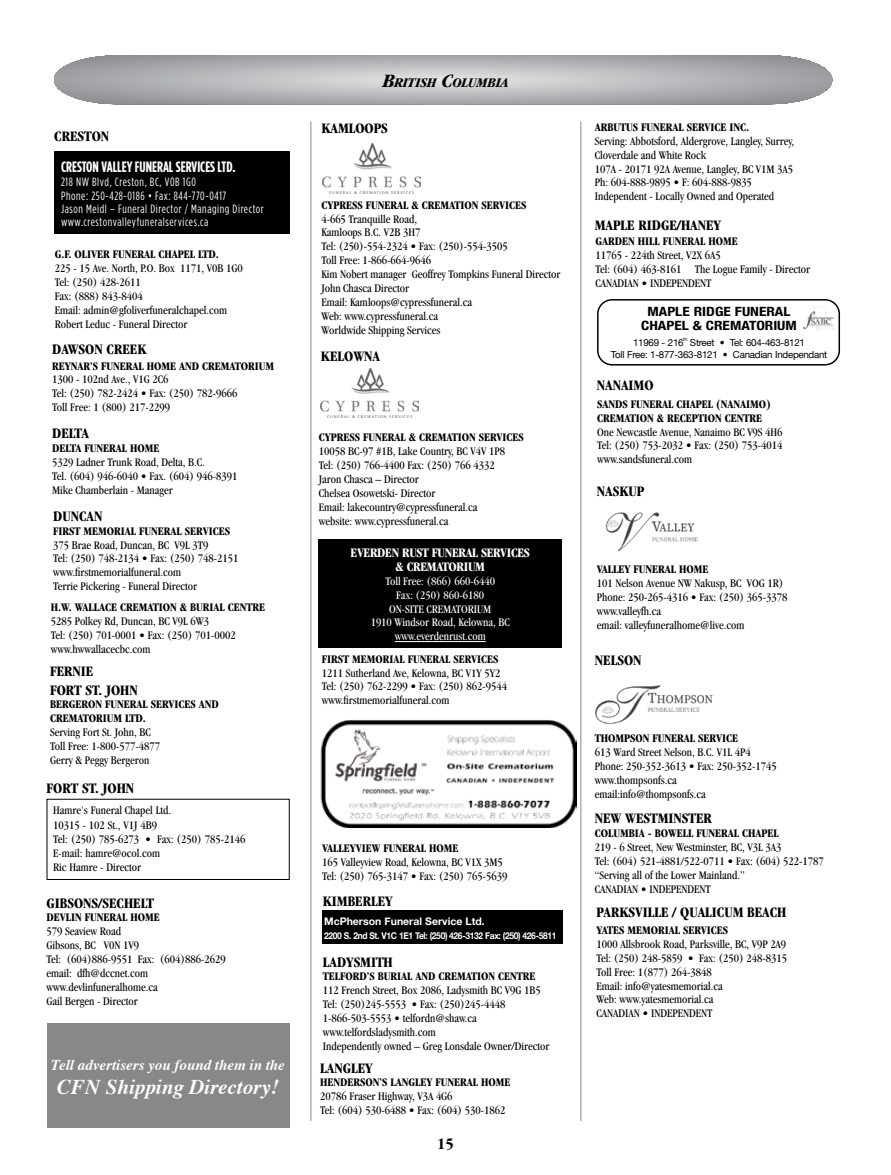
<style>
.page{position:relative;width:891px;height:1175px;background:#fff}
.page>*{position:absolute;margin:0;border:0;box-sizing:border-box;transform-origin:0 0}
.t1{font:italic 700 21px "Times";color:#fff}
.t2{font:700 condensed 16.5px "Garamond";color:#000}
.t3{font:700 condensed 15px/18.3px "Garamond";color:#000}
.t4{font:700 condensed 15px "Gotham HTF";color:#fff}
.t5{font:italic 700 15px "Times";color:#fff}
.t6{font:italic 700 condensed 13.65px "Garamond";color:#000;scale:1.1 1}
.t7{font:700 condensed 13.5px/14px "Garamond";letter-spacing:-.02em;color:#fff;text-align:center}
.t8{font:700 condensed 12.75px/13.5px "Helvetica Neue";color:#000;text-align:center;scale:1.2 1}
.t9{font:condensed 12px/13.8px "Garamond";color:#000}
.t10{font:700 condensed 12px/13.8px "Garamond";color:#000}
.t11{font:condensed 12px/13.8px "Gotham HTF";letter-spacing:.05em;color:#fff}
.t12{font:condensed 12px/13.8px "Garamond";color:#fff;text-align:center}
.t13{font:700 10.5px "Helvetica Neue";color:#fff}
.t14{font:9.75px/12px "Helvetica Neue";letter-spacing:-.025em;color:#000}
.t15{font:700 9.3px "Helvetica Neue";letter-spacing:-.04em;color:#fff;scale:.9 1}
.t16{font:4.8px "Helvetica Neue";color:#000}
.s1{font-size:19.5px}
</style>
<div class="page">
<hr style="left:310px;top:122px;width:1px;height:998px;background:#87888a">
<hr style="left:580px;top:122px;width:1px;height:998px;background:#87888a">
<svg style="left:54px;top:55px;width:778px;height:49px;background:#b2b4b6"></svg>
<svg style="left:47px;top:798px;width:243px;height:1px"></svg>
<div style="left:47px;top:799px;width:243px;height:81px;border:1px solid #000"></div>
<div style="left:319px;top:539px;width:243px;height:108px;background:#000"></div>
<hr style="left:395px;top:641px;width:91px;height:1px;background:#fff">
<img style="left:320px;top:720px;width:257px;height:108px">
<div style="left:323px;top:910px;width:240px;height:34px;background:#000"></div>
<svg style="left:608px;top:314px;width:233px;height:52px"></svg>
<svg style="left:597px;top:299px;width:243px;height:66px"></svg>
<img style="left:802px;top:306px;width:32px;height:24px">
<div style="left:54px;top:152px;width:236px;height:82px;background:#000"></div>
<img style="left:322px;top:144px;width:98px;height:49px">
<img style="left:321px;top:368px;width:98px;height:50px">
<img style="left:595px;top:685px;width:118px;height:39px">
<img style="left:605px;top:512px;width:93px;height:40px">
<div style="left:47px;top:1023px;width:243px;height:105px;background:#87888a"></div>
<p class="t3" style="left:54px;top:126px;width:57px">CRESTON</p>
<p class="t4" style="left:61px;top:158px;width:176px">CRESTON VALLEY FUNERAL SERVICES LTD.</p>
<p class="t11" style="left:61px;top:175px;width:167px">218 NW Blvd, Creston, BC, V0B 1G0<br>Phone: 250-428-0186 • Fax: 844-770-0417</p>
<p class="t11" style="left:61px;top:202px;width:204px;line-height:12.8px">Jason Meidl – Funeral Director / Managing Director www.crestonvalleyfuneralservices.ca</p>
<p class="t10" style="left:55px;top:248px;width:166px">G.F. OLIVER FUNERAL CHAPEL LTD.</p>
<p class="t9" style="left:55px;top:261px;width:189px">225 - 15 Ave. North, P.O. Box 1171, V0B 1G0<br>Tel: (250) 428-2611<br>Fax: (888) 843-8404<br>Email: admin@gfoliverfuneralchapel.com<br>Robert Leduc - Funeral Director</p>
<p class="t3" style="left:52px;top:340px;width:96px">DAWSON CREEK</p>
<p class="t10" style="left:52px;top:359px;width:224px">REYNAR’S FUNERAL HOME AND CREMATORIUM</p>
<p class="t9" style="left:52px;top:373px;width:187px">1300 - 102nd Ave., V1G 2C6<br>Tel: (250) 782-2424 • Fax: (250) 782-9666<br>Toll Free: 1 (800) 217-2299</p>
<p class="t3" style="left:52px;top:424px;width:38px">DELTA</p>
<p class="t10" style="left:52px;top:441px;width:109px">DELTA FUNERAL HOME</p>
<p class="t9" style="left:52px;top:455px;width:187px">5329 Ladner Trunk Road, Delta, B.C.<br>Tel. (604) 946-6040 • Fax. (604) 946-8391<br>Mike Chamberlain - Manager</p>
<p class="t3" style="left:53px;top:507px;width:51px">DUNCAN</p>
<p class="t10" style="left:53px;top:524px;width:178px">FIRST MEMORIAL FUNERAL SERVICES</p>
<p class="t9" style="left:53px;top:537px;width:187px">375 Brae Road, Duncan, BC V9L 3T9<br>Tel: (250) 748-2134 • Fax: (250) 748-2151 www.firstmemorialfuneral.com<br>Terrie Pickering - Funeral Director</p>
<p class="t10" style="left:51px;top:600px;width:216px">H.W. WALLACE CREMATION &amp; BURIAL CENTRE</p>
<p class="t9" style="left:51px;top:614px;width:187px">5285 Polkey Rd, Duncan, BC V9L 6W3<br>Tel: (250) 701-0001 • Fax: (250) 701-0002 www.hwwallacecbc.com</p>
<p class="t3" style="left:50px;top:662px;width:89px">FERNIE<br>FORT ST. JOHN</p>
<p class="t10" style="left:50px;top:697px;width:170px">BERGERON FUNERAL SERVICES AND<br>CREMATORIUM LTD.</p>
<p class="t9" style="left:50px;top:725px;width:111px">Serving Fort St. John, BC<br>Toll Free: 1-800-577-4877<br>Gerry &amp; Peggy Bergeron</p>
<p class="t9" style="left:53px;top:803px;width:194px;line-height:14.2px">Hamre's Funeral Chapel Ltd.<br>10315 - 102 St., V1J 4B9<br>Tel: (250) 785-6273 • Fax: (250) 785-2146<br>E-mail: hamre@ocol.com<br>Ric Hamre - Director</p>
<p class="t3" style="left:47px;top:779px;width:89px">FORT ST. JOHN</p>
<p class="t3" style="left:47px;top:893px;width:109px">GIBSONS/SECHELT</p>
<p class="t10" style="left:47px;top:910px;width:115px">DEVLIN FUNERAL HOME</p>
<p class="t9" style="left:47px;top:924px;width:181px">579 Seaview Road<br>Gibsons, BC V0N 1V9<br>Tel: (604)886-9551 Fax: (604)886-2629 email: dfh@dccnet.com www.devlinfuneralhome.ca<br>Gail Bergen - Director</p>
<p class="t5" style="left:51px;top:1051px;width:235px">Tell advertisers you found them in the</p>
<h1 class="t1" style="left:57px;top:1067px;width:223px">CFN Shipping Directory!</h1>
<p class="t6" style="left:383px;top:75px;width:116px"><span class="s1">B</span>RITISH <span class="s1">C</span>OLUMBIA</p>
<p class="t3" style="left:321px;top:119px;width:68px">KAMLOOPS</p>
<p class="t10" style="left:321px;top:198px;width:207px">CYPRESS FUNERAL &amp; CREMATION SERVICES</p>
<p class="t9" style="left:321px;top:212px;width:241px">4-665 Tranquille Road,<br>Kamloops B.C. V2B 3H7<br>Tel: (250)-554-2324 • Fax: (250)-554-3505<br>Toll Free: 1-866-664-9646<br>Kim Nobert manager Geoffrey Tompkins Funeral Director<br>John Chasca Director<br>Email: Kamloops@cypressfuneral.ca<br>Web: www.cypressfuneral.ca<br>Worldwide Shipping Services</p>
<p class="t3" style="left:321px;top:346px;width:61px">KELOWNA</p>
<p class="t10" style="left:319px;top:430px;width:207px">CYPRESS FUNERAL &amp; CREMATION SERVICES</p>
<p class="t9" style="left:319px;top:444px;width:188px">10058 BC-97 #1B, Lake Country, BC V4V 1P8<br>Tel: (250) 766-4400 Fax: (250) 766 4332<br>Jaron Chasca – Director<br>Chelsea Osowetski- Director<br>Email: lakecountry@cypressfuneral.ca website: www.cypressfuneral.ca</p>
<p class="t7" style="left:351px;top:546px;width:181px">EVERDEN RUST FUNERAL SERVICES &amp; CREMATORIUM</p>
<p class="t12" style="left:371px;top:574px;width:141px">Toll Free: (866) 660-6440<br>Fax: (250) 860-6180<br>ON-SITE CREMATORIUM<br>1910 Windsor Road, Kelowna, BC www.everdenrust.com</p>
<p class="t10" style="left:322px;top:652px;width:178px">FIRST MEMORIAL FUNERAL SERVICES</p>
<p class="t9" style="left:322px;top:666px;width:187px">1211 Sutherland Ave, Kelowna, BC V1Y 5Y2<br>Tel: (250) 762-2299 • Fax: (250) 862-9544 www.firstmemorialfuneral.com</p>
<p class="t10" style="left:322px;top:841px;width:138px">VALLEYVIEW FUNERAL HOME</p>
<p class="t9" style="left:322px;top:855px;width:187px">165 Valleyview Road, Kelowna, BC V1X 3M5<br>Tel: (250) 765-3147 • Fax: (250) 765-5639</p>
<p class="t3" style="left:323px;top:892px;width:71px">KIMBERLEY</p>
<p class="t13" style="left:324px;top:915px;width:162px">McPherson Funeral Service Ltd.</p>
<p class="t15" style="left:324px;top:930px;width:260px">2200 S. 2nd St. V1C 1E1 Tel: (250) 426-3132 Fax: (250) 426-5811</p>
<p class="t3" style="left:323px;top:952px;width:71px">LADYSMITH</p>
<p class="t10" style="left:323px;top:969px;width:214px">TELFORD’S BURIAL AND CREMATION CENTRE</p>
<p class="t9" style="left:323px;top:983px;width:228px">112 French Street, Box 2086, Ladysmith BC V9G 1B5<br>Tel: (250)245-5553 • Fax: (250)245-4448<br>1-866-503-5553 • telfordn@shaw.ca www.telfordsladysmith.com<br>Independently owned – Greg Lonsdale Owner/Director</p>
<p class="t3" style="left:320px;top:1058px;width:54px">LANGLEY</p>
<p class="t10" style="left:320px;top:1075px;width:192px">HENDERSON’S LANGLEY FUNERAL HOME</p>
<p class="t9" style="left:320px;top:1089px;width:187px">20786 Fraser Highway, V3A 4G6<br>Tel: (604) 530-6488 • Fax: (604) 530-1862</p>
<h2 class="t2" style="left:437px;top:1134px;width:18px">15</h2>
<p class="t10" style="left:595px;top:120px;width:156px">ARBUTUS FUNERAL SERVICE INC.</p>
<p class="t9" style="left:595px;top:134px;width:201px">Serving: Abbotsford, Aldergrove, Langley, Surrey, Cloverdale and White Rock<br>107A - 20171 92A Avenue, Langley, BC V1M 3A5<br>Ph: 604-888-9895 • F: 604-888-9835<br>Independent - Locally Owned and Operated</p>
<p class="t3" style="left:595px;top:216px;width:128px">MAPLE RIDGE/HANEY</p>
<p class="t10" style="left:596px;top:234px;width:144px">GARDEN HILL FUNERAL HOME</p>
<p class="t9" style="left:596px;top:248px;width:216px">11765 - 224th Street, V2X 6A5<br>Tel: (604) 463-8161 The Logue Family - Director<br>CANADIAN • INDEPENDENT</p>
<p class="t8" style="left:641px;top:304px;width:131px">MAPLE RIDGE FUNERAL<br>CHAPEL &amp; CREMATORIUM</p>
<p class="t14" style="left:633px;top:336px;width:52px">11969 - 216</p>
<p class="t16" style="left:683px;top:337px;width:6px">th</p>
<p class="t14" style="left:611px;top:336px;width:218px;text-indent:79px">Street • Tel: 604-463-8121<br>Toll Free: 1-877-363-8121 • Canadian Independant</p>
<p class="t3" style="left:597px;top:375px;width:58px">NANAIMO</p>
<p class="t10" style="left:597px;top:397px;width:175px">SANDS FUNERAL CHAPEL (NANAIMO)<br>CREMATION &amp; RECEPTION CENTRE</p>
<p class="t9" style="left:597px;top:425px;width:187px;text-align:justify">One Newcastle Avenue, Nanaimo BC V9S 4H6<br>Tel: (250) 753-2032 • Fax: (250) 753-4014 www.sandsfuneral.com</p>
<p class="t3" style="left:597px;top:482px;width:49px">NASKUP</p>
<p class="t10" style="left:597px;top:562px;width:113px">VALLEY FUNERAL HOME</p>
<p class="t9" style="left:597px;top:576px;width:192px">101 Nelson Avenue NW Nakusp, BC VOG 1R)<br>Phone: 250-265-4316 • Fax: (250) 365-3378 www.valleyfh.ca<br>email: valleyfuneralhome@live.com</p>
<p class="t3" style="left:595px;top:651px;width:48px">NELSON</p>
<p class="t10" style="left:595px;top:731px;width:145px">THOMPSON FUNERAL SERVICE</p>
<p class="t9" style="left:595px;top:745px;width:183px">613 Ward Street Nelson, B.C. V1L 4P4<br>Phone: 250-352-3613 • Fax: 250-352-1745 www.thompsonfs.ca email:info@thompsonfs.ca</p>
<p class="t3" style="left:595px;top:809px;width:119px">NEW WESTMINSTER</p>
<p class="t10" style="left:595px;top:826px;width:185px">COLUMBIA - BOWELL FUNERAL CHAPEL</p>
<p class="t9" style="left:595px;top:840px;width:231px">219 - 6 Street, New Westminster, BC, V3L 3A3<br>Tel: (604) 521-4881/522-0711 • Fax: (604) 522-1787 “Serving all of the Lower Mainland.”<br>CANADIAN • INDEPENDENT</p>
<p class="t3" style="left:597px;top:903px;width:191px">PARKSVILLE / QUALICUM BEACH</p>
<p class="t10" style="left:596px;top:923px;width:133px">YATES MEMORIAL SERVICES</p>
<p class="t9" style="left:596px;top:937px;width:192px">1000 Allsbrook Road, Parksville, BC, V9P 2A9<br>Tel: (250) 248-5859 • Fax: (250) 248-8315<br>Toll Free: 1(877) 264-3848<br>Email: info@yatesmemorial.ca<br>Web: www.yatesmemorial.ca<br>CANADIAN • INDEPENDENT</p>
</div>
